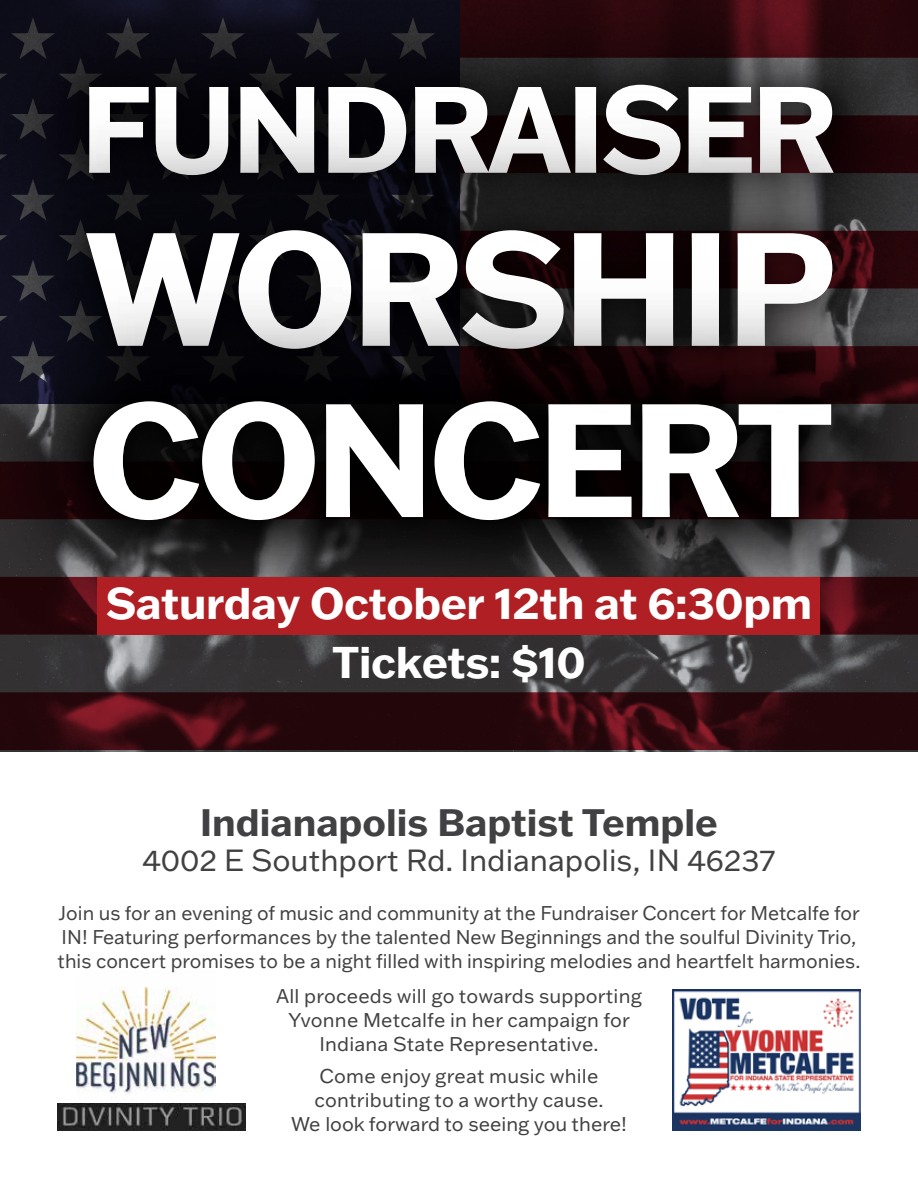
<style>
.page{position:relative;width:918px;height:1188px;background:#fff}
.page>*{position:absolute;margin:0;border:0;box-sizing:border-box;transform-origin:0 0}
.t1{font:700 157.5px/171px "Franklin Gothic ATF";letter-spacing:-.04em;color:#fff}
.t2{font:700 120px "Franklin Gothic ATF";letter-spacing:-.04em;color:#fff}
.t3{font:700 43.5px/59.8px "Franklin Gothic ATF";letter-spacing:-.01em;color:#fff;text-align:center}
.t4{font:700 37.5px "Franklin Gothic ATF";color:#414042}
.t5{font:30px "Franklin Gothic ATF";color:#414042}
.t6{font:19.5px/24px "Franklin Gothic ATF";color:#414042;text-align:center}
</style>
<div class="page">
<svg style="left:0;top:692px;width:918px;height:58px;background:#31090e"></svg>
<svg style="left:0;top:679px;width:918px;height:13px;background:#3a393a"></svg>
<img style="left:0;top:0;width:918px;height:73px">
<img style="left:40px;top:29px;width:838px;height:44px">
<img style="left:0;top:73px;width:918px;height:171px">
<img style="left:44px;top:169px;width:830px;height:75px">
<img style="left:0;top:244px;width:918px;height:435px">
<img style="left:47px;top:341px;width:825px;height:257px">
<div style="left:98px;top:577px;width:722px;height:57px;background:#b01f23"></div>
<img style="left:672px;top:989px;width:189px;height:142px">
<img style="left:57px;top:1103px;width:189px;height:28px">
<img style="left:77px;top:986px;width:138px;height:123px">
<h2 class="t2" style="left:80px;top:49px;width:759px">FUNDRAISER</h2>
<h1 class="t1" style="left:85px;top:199px;width:753px">WORSHIP<br>CONCERT</h1>
<h3 class="t3" style="left:106px;top:572px;width:708px">Saturday October 12th at 6:30pm<br>Tickets: $10</h3>
<h3 class="t4" style="left:200px;top:797px;width:519px">Indianapolis Baptist Temple</h3>
<h3 class="t5" style="left:142px;top:840px;width:635px">4002 E Southport Rd. Indianapolis, IN 46237</h3>
<p class="t6" style="left:58px;top:900px;width:804px;text-align:left">Join us for an evening of music and community at the Fundraiser Concert for Metcalfe for<br>IN! Featuring performances by the talented New Beginnings and the soulful Divinity Trio, this concert promises to be a night filled with inspiring melodies and heartfelt harmonies.</p>
<p class="t6" style="left:276px;top:983px;width:367px">All proceeds will go towards supporting<br>Yvonne Metcalfe in her campaign for<br>Indiana State Representative.</p>
<p class="t6" style="left:291px;top:1063px;width:338px">Come enjoy great music while contributing to a worthy cause.<br>We look forward to seeing you there!</p>
</div>
